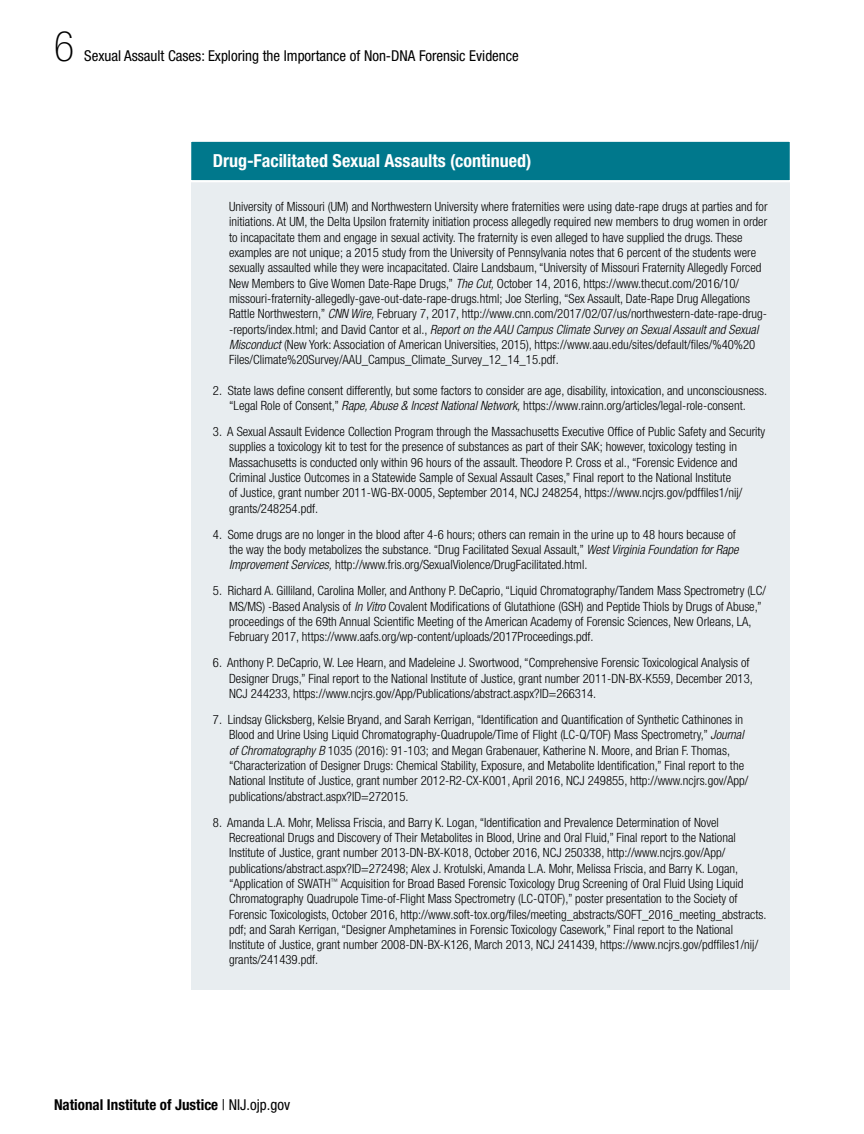
<style>
.page{position:relative;width:864px;height:1134px;background:#fff}
.page>*{position:absolute;margin:0;border:0;box-sizing:border-box;transform-origin:0 0}
.t1{font:100 condensed 42px "Helvetica Neue LT Std";color:#000}
.t2{font:700 condensed 18px "Helvetica Neue LT Std";color:#fff}
.t3{font:condensed 15px "Helvetica Neue LT Std";color:#000}
.t4{font:700 condensed 15px "Helvetica Neue LT Std";color:#000}
.Notes{font:300 condensed 12.75px/15.3px "Helvetica Neue LT Std";color:#000}
.s1{font-style:italic}
.s2{font-weight:400}
</style>
<div class="page">
<div style="left:191px;top:165px;width:599px;height:825px;background:#e8edf0"></div>
<svg style="left:191px;top:141px;width:599px;height:41px;background:#118193"></svg>
<h1 class="t1" style="left:54px;top:23px;width:22px">6</h1>
<p class="t3" style="left:84px;top:48px;width:436px">Sexual Assault Cases: Exploring the Importance of Non-DNA Forensic Evidence</p>
<h2 class="t2" style="left:213px;top:150px;width:320px">Drug-Facilitated Sexual Assaults (continued)</h2>
<p class="Notes" style="left:229px;top:199px;width:540px">University of Missouri (UM) and Northwestern University where fraternities were using date-rape drugs at parties and for initiations. At UM, the Delta Upsilon fraternity initiation process allegedly required new members to drug women in order to incapacitate them and engage in sexual activity. The fraternity is even alleged to have supplied the drugs. These examples are not unique; a 2015 study from the University of Pennsylvania notes that 6 percent of the students were sexually assaulted while they were incapacitated. Claire Landsbaum, “University of Missouri Fraternity Allegedly Forced New Members to Give Women Date-Rape Drugs,” <span class="s1">The Cut,</span> October 14, 2016, https://www.thecut.com/2016/10/ missouri-fraternity-allegedly-gave-out-date-rape-drugs.html; Joe Sterling, “Sex Assault, Date-Rape Drug Allegations Rattle Northwestern,” <span class="s1">CNN Wire,</span> February 7, 2017, http://www.cnn.com/2017/02/07/us/northwestern-date-rape-drug--reports/index.html; and David Cantor et al., <span class="s1">Report on the AAU Campus Climate Survey on Sexual Assault and Sexual Misconduct</span> (New York: Association of American Universities, 2015), https://www.aau.edu/sites/default/files/%40%20<br>Files/Climate%20Survey/AAU_Campus_Climate_Survey_12_14_15.pdf.</p>
<p class="Notes" style="left:213px;top:383px;width:556px;text-align:center">2. State laws define consent differently, but some factors to consider are age, disability, intoxication, and unconsciousness. “Legal Role of Consent,” <span class="s1">Rape, Abuse &amp; Incest National Network,</span> https://www.rainn.org/articles/legal-role-consent.</p>
<p class="Notes" style="left:229px;top:424px;width:538px;text-indent:-16px">3. A Sexual Assault Evidence Collection Program through the Massachusetts Executive Office of Public Safety and Security supplies a toxicology kit to test for the presence of substances as part of their SAK; however, toxicology testing in Massachusetts is conducted only within 96 hours of the assault. Theodore P. Cross et al., “Forensic Evidence and Criminal Justice Outcomes in a Statewide Sample of Sexual Assault Cases,” Final report to the National Institute<br>of Justice, grant number 2011-WG-BX-0005, September 2014, NCJ 248254, https://www.ncjrs.gov/pdffiles1/nij/ grants/248254.pdf.</p>
<p class="Notes" style="left:229px;top:527px;width:511px;text-indent:-16px">4. Some drugs are no longer in the blood after 4-6 hours; others can remain in the urine up to 48 hours because of the way the body metabolizes the substance. “Drug Facilitated Sexual Assault,” <span class="s1">West Virginia Foundation for Rape<br>Improvement Services,</span> http://www.fris.org/SexualViolence/DrugFacilitated.html.</p>
<p class="Notes" style="left:229px;top:583px;width:538px;text-indent:-16px">5. Richard A. Gilliland, Carolina Moller, and Anthony P. DeCaprio, “Liquid Chromatography/Tandem Mass Spectrometry (LC/ MS/MS) -Based Analysis of <span class="s1">In Vitro</span> Covalent Modifications of Glutathione (GSH) and Peptide Thiols by Drugs of Abuse,” proceedings of the 69th Annual Scientific Meeting of the American Academy of Forensic Sciences, New Orleans, LA, February 2017, https://www.aafs.org/wp-content/uploads/2017Proceedings.pdf.</p>
<p class="Notes" style="left:229px;top:655px;width:525px;text-indent:-16px">6. Anthony P. DeCaprio, W. Lee Hearn, and Madeleine J. Swortwood, “Comprehensive Forensic Toxicological Analysis of<br>Designer Drugs,” Final report to the National Institute of Justice, grant number 2011-DN-BX-K559, December 2013,<br>NCJ 244233, https://www.ncjrs.gov/App/Publications/abstract.aspx?ID=266314.</p>
<p class="Notes" style="left:229px;top:712px;width:521px;text-indent:-16px">7. Lindsay Glicksberg, Kelsie Bryand, and Sarah Kerrigan, “Identification and Quantification of Synthetic Cathinones in Blood and Urine Using Liquid Chromatography-Quadrupole/Time of Flight (LC-Q/TOF) Mass Spectrometry,” <span class="s1">Journal of Chromatography B</span> 1035 (2016): 91-103; and Megan Grabenauer, Katherine N. Moore, and Brian F. Thomas, “Characterization of Designer Drugs: Chemical Stability, Exposure, and Metabolite Identification,” Final report to the National Institute of Justice, grant number 2012-R2-CX-K001, April 2016, NCJ 249855, http://www.ncjrs.gov/App/ publications/abstract.aspx?ID=272015.</p>
<p class="Notes" style="left:229px;top:815px;width:539px;text-indent:-16px">8. Amanda L.A. Mohr, Melissa Friscia, and Barry K. Logan, “Identification and Prevalence Determination of Novel Recreational Drugs and Discovery of Their Metabolites in Blood, Urine and Oral Fluid,” Final report to the National Institute of Justice, grant number 2013-DN-BX-K018, October 2016, NCJ 250338, http://www.ncjrs.gov/App/ publications/abstract.aspx?ID=272498; Alex J. Krotulski, Amanda L.A. Mohr, Melissa Friscia, and Barry K. Logan, “Application of SWATH<sup>™</sup> Acquisition for Broad Based Forensic Toxicology Drug Screening of Oral Fluid Using Liquid Chromatography Quadrupole Time-of-Flight Mass Spectrometry (LC-QTOF),” poster presentation to the Society of Forensic Toxicologists, October 2016, http://www.soft-tox.org/files/meeting_abstracts/SOFT_2016_meeting_abstracts. pdf; and Sarah Kerrigan, “Designer Amphetamines in Forensic Toxicology Casework,” Final report to the National Institute of Justice, grant number 2008-DN-BX-K126, March 2013, NCJ 241439, https://www.ncjrs.gov/pdffiles1/nij/ grants/241439.pdf.</p>
<p class="t4" style="left:54px;top:1095px;width:238px">National Institute of Justice <span class="s2">| NIJ.ojp.gov</span></p>
</div>
